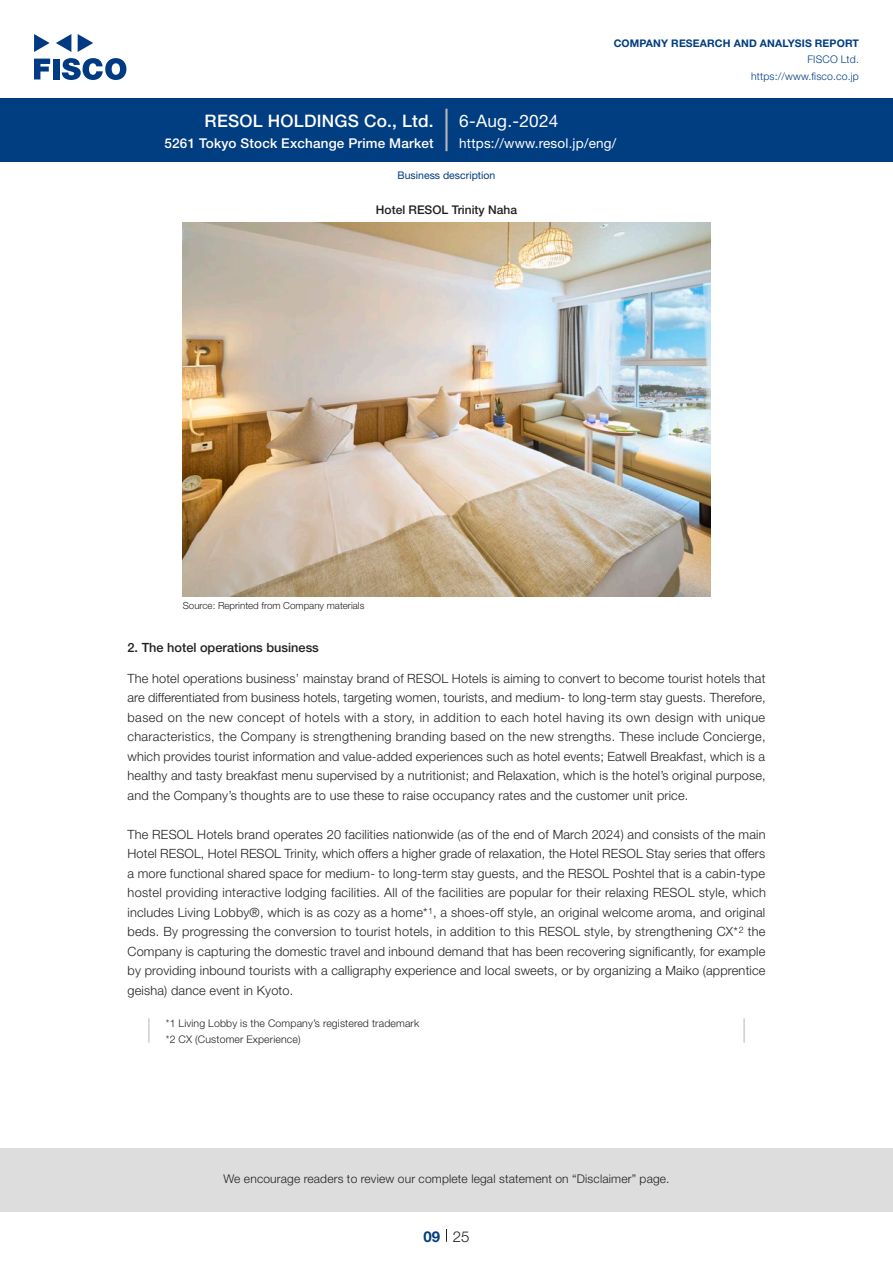
<style>
.page{position:relative;width:893px;height:1263px;background:#fff}
.page>*{position:absolute;margin:0;border:0;box-sizing:border-box;transform-origin:0 0}
.t1{font:500 17.25px "Helvetica Neue LT Std";letter-spacing:.015em;color:#fff}
.t2{font:17.25px "Helvetica Neue LT Std";letter-spacing:.015em;color:#fff}
.t3{font:300 15px "Helvetica Neue LT Std";color:#231f20}
.t4{font:700 15px "Helvetica Neue LT Std";color:#003d81}
.t5{font:500 13.5px "Helvetica Neue LT Std";letter-spacing:.015em;color:#fff}
.t6{font:13.5px "Helvetica Neue LT Std";letter-spacing:.015em;color:#fff}
.本文_e{font:300 12.75px/19.5px "Helvetica Neue LT Std";letter-spacing:.015em;color:#231f20;text-align:justify}
.小タイトル_e{font:500 12.75px "Helvetica Neue LT Std";color:#231f20}
.t7{font:300 12px "Helvetica Neue LT Std";letter-spacing:.015em;color:#231f20}
.チャートタイトル_e{font:500 12px "Helvetica Neue LT Std";color:#231f20}
.t8{font:300 10.5px "Helvetica Neue LT Std";letter-spacing:.015em;color:#231f20}
.t9{font:700 10.5px "Helvetica Neue LT Std";letter-spacing:.015em;color:#003d81}
.t10{font:300 10.5px/16.5px "Helvetica Neue LT Std";letter-spacing:.015em;color:#003d81;text-align:right}
.ヘッダー_e{font:10.5px "Helvetica Neue LT Std";color:#003d81}
.表組み基本スタイル_en{font:300 9.75px "Helvetica Neue LT Std";color:#231f20}
.本文_e-2{font:300 8.85px "Helvetica Neue LT Std";color:#231f20}
.s1{font-size:12.75px}
</style>
<div class="page">
<div style="left:0;top:1148px;width:893px;height:64px;background:#ddd"></div>
<svg style="left:34px;top:59px;width:16px;height:20px"></svg>
<div style="left:53px;top:59px;width:6px;height:20px;background:#003a83"></div>
<svg style="left:62px;top:58px;width:64px;height:22px"></svg>
<svg style="left:34px;top:34px;width:16px;height:18px"></svg>
<svg style="left:78px;top:34px;width:15px;height:18px"></svg>
<svg style="left:56px;top:34px;width:15px;height:18px"></svg>
<div style="left:0;top:98px;width:893px;height:64px;background:#003d81"></div>
<hr style="left:445px;top:109px;width:3px;height:42px;background:#b5b5b6">
<svg style="left:446px;top:1229px;width:1px;height:13px"></svg>
<img style="left:183px;top:223px;width:527px;height:374px">
<hr style="left:148px;top:1018px;width:2px;height:25px;background:#d3d3d3">
<hr style="left:743px;top:1018px;width:2px;height:25px;background:#d3d3d3">
<h1 class="t1" style="left:205px;top:110px;width:231px">RESOL HOLDINGS Co., Ltd.</h1>
<p class="t5" style="left:165px;top:135px;width:271px">5261 Tokyo Stock Exchange Prime Market</p>
<h1 class="t2" style="left:459px;top:110px;width:101px">6-Aug.-2024</h1>
<p class="t9" style="left:614px;top:37px;width:247px">COMPANY RESEARCH AND ANALYSIS REPORT</p>
<p class="t10" style="left:751px;top:51px;width:109px">FISCO Ltd. https://www.fisco.co j p.</p>
<p class="t6" style="left:459px;top:135px;width:159px">https://www.resol j p. /eng/</p>
<p class="ヘッダー_e" style="left:398px;top:169px;width:99px">Business description</p>
<p class="チャートタイトル_e" style="left:376px;top:203px;width:143px">Hotel RESOL Trinity Naha</p>
<p class="表組み基本スタイル_en" style="left:183px;top:600px;width:183px">Source: Reprinted from Company materials</p>
<p class="小タイトル_e" style="left:128px;top:640px;width:193px">2. The hotel operations business</p>
<p class="本文_e" style="left:128px;top:668px;width:640px">The hotel operations business’ mainstay brand of RESOL Hotels is aiming to convert to become tourist hotels that are differentiated from business hotels, targeting women, tourists, and medium to- long-term stay guests. Therefore, based on the new concept of hotels with a story in, addition to each hotel having its own design with unique characteristics, the Company is strengthening branding based on the new strengths. These include Concierge, which provides tourist information and value-added experiences such as hotel events; Eatwell Breakfast, which is a healthy and tasty breakfast menu supervised by a nutritionist; and Relaxation, which is the hotel s’ original purpose, and the Company s’ thoughts are to use these to raise occupancy rates and the customer unit price.</p>
<p class="本文_e" style="left:128px;top:824px;width:640px;text-align:right">The RESOL Hotels brand operates 20 facilities nationwide (as of the end of March 2024) and consists of the main Hotel RESOL, Hotel RESOL Trinity, which offers a higher grade of relaxation, the Hotel RESOL Stay series that offers a more functional shared space for medium to- long-term stay guests, and the RESOL Poshtel that is a cabin-type hostel providing interactive lodging facilities. All of the facilities are popular for their relaxing RESOL style, which a shoes-off style, an original welcome aroma, and original</p>
<p class="本文_e" style="left:128px;top:902px;width:302px">includes Living Lobby®, which is as cozy as a home*</p>
<p class="本文_e-2" style="left:428px;top:905px;width:10px">1<span class="s1">,</span></p>
<p class="本文_e-2" style="left:733px;top:924px;width:12px">2<span class="s1">*</span></p>
<p class="本文_e" style="left:128px;top:921px;width:639px;text-align:left">beds. By progressing the conversion to tourist hotels in, addition to this RESOL style, by strengthening CX Company is capturing the domestic travel and inbound demand that has been recovering significantly, for example by providing inbound tourists with a calligraphy experience and local sweets, or by organizing a Maiko (apprentice geisha) dance event in Kyoto.</p>
<p class="t8" style="left:166px;top:1017px;width:255px">1* Living Lobby is the Company s’ registered trademark</p>
<p class="t8" style="left:166px;top:1032px;width:136px">2* CX (Customer Experience(</p>
<p class="本文_e" style="left:748px;top:921px;width:19px">the</p>
<p class="t7" style="left:223px;top:1171px;width:448px">We encourage readers to review our complete legal statement on “Disclaimer” page.</p>
<p class="t4" style="left:423px;top:1227px;width:18px">09</p>
<p class="t3" style="left:453px;top:1227px;width:18px">25</p>
</div>
